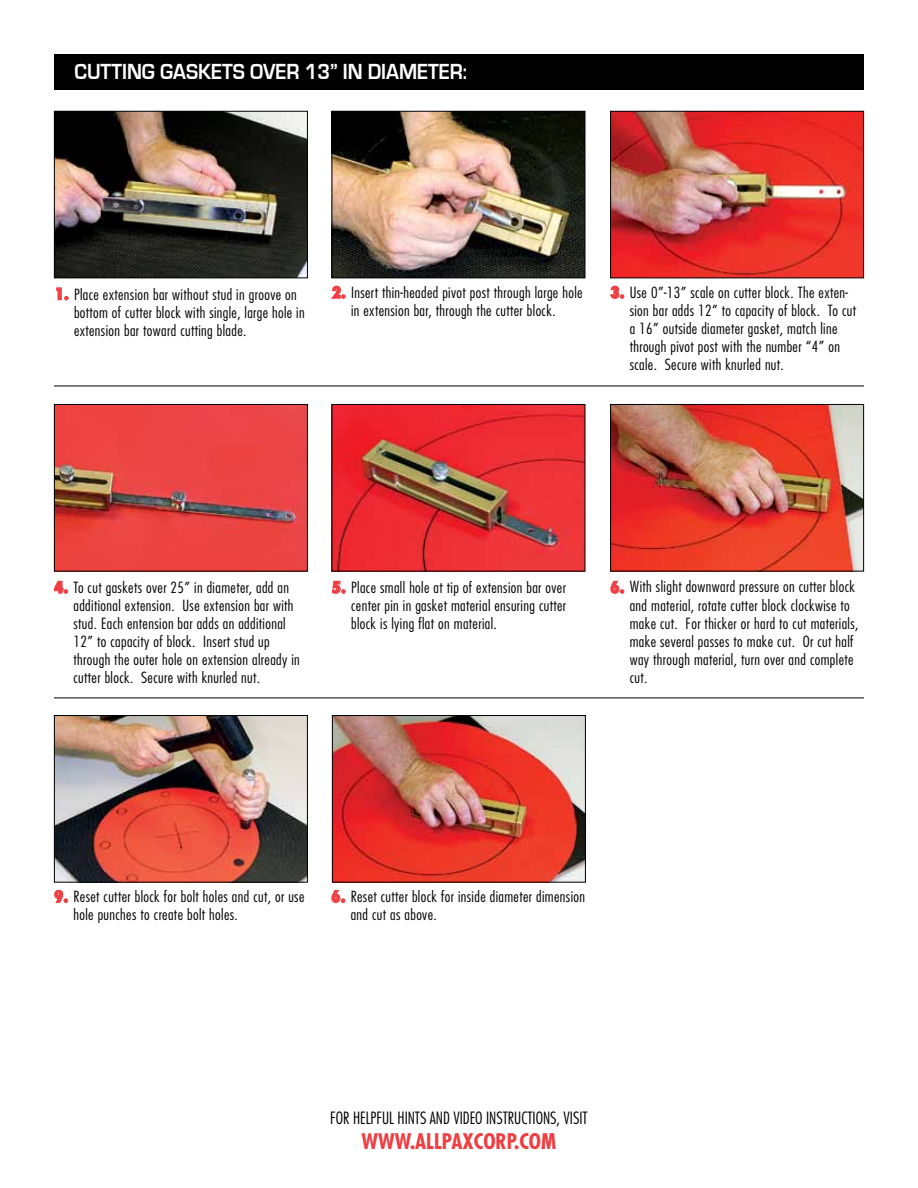
<style>
.page{position:relative;width:918px;height:1188px;background:#fff}
.page>*{position:absolute;margin:0;border:0;box-sizing:border-box;transform-origin:0 0}
.t1{font:700 22.5px "Eurostile";color:#fff;scale:.9 1}
.t2{font:700 condensed 21px "Futura";color:#ef3e42}
.t3{font:300 condensed 16.5px "Futura";color:#000}
.t4{font:300 condensed 15px/18px "Futura";letter-spacing:.025em;color:#000;scale:1.05 1}
.s1{font-weight:800;font-size:15.75px;color:#ef3e42}
</style>
<div class="page">
<div style="left:54px;top:54px;width:810px;height:35px;background:#000"></div>
<svg style="left:56px;top:287px;width:12px;height:13px"></svg>
<svg style="left:331px;top:285px;width:14px;height:14px"></svg>
<svg style="left:610px;top:285px;width:14px;height:14px"></svg>
<img style="left:56px;top:113px;width:250px;height:163px">
<div style="left:54px;top:111px;width:254px;height:167px;border:1px solid #000"></div>
<img style="left:334px;top:113px;width:249px;height:163px">
<div style="left:332px;top:111px;width:253px;height:167px;border:1px solid #000"></div>
<img style="left:612px;top:113px;width:250px;height:163px">
<div style="left:610px;top:111px;width:254px;height:167px;border:1px solid #000"></div>
<svg style="left:332px;top:581px;width:13px;height:13px"></svg>
<svg style="left:610px;top:581px;width:14px;height:13px"></svg>
<svg style="left:331px;top:890px;width:14px;height:13px"></svg>
<img style="left:334px;top:406px;width:249px;height:163px">
<div style="left:332px;top:404px;width:253px;height:167px;border:1px solid #000"></div>
<img style="left:612px;top:406px;width:250px;height:163px">
<div style="left:610px;top:404px;width:254px;height:167px;border:1px solid #000"></div>
<img style="left:334px;top:717px;width:250px;height:164px">
<div style="left:332px;top:715px;width:254px;height:168px;border:1px solid #000"></div>
<hr style="left:54px;top:386px;width:810px;height:1px;background:#000">
<svg style="left:54px;top:581px;width:14px;height:13px"></svg>
<img style="left:56px;top:406px;width:250px;height:163px">
<div style="left:54px;top:404px;width:254px;height:167px;border:1px solid #000"></div>
<img style="left:56px;top:717px;width:250px;height:164px">
<div style="left:54px;top:715px;width:254px;height:168px;border:1px solid #000"></div>
<svg style="left:54px;top:890px;width:14px;height:13px"></svg>
<hr style="left:54px;top:698px;width:810px;height:1px;background:#000">
<h1 class="t1" style="left:75px;top:59px;width:438px">CUTTING GASKETS OVER 13” IN DIAMETER:</h1>
<p class="t4" style="left:74px;top:285px;width:221px;text-indent:-20px"><span class="s1">1.</span> Place extension bar without stud in groove on bottom of cutter block with single, large hole in extension bar toward cutting blade.</p>
<p class="t4" style="left:332px;top:283px;width:241px;text-align:center"><span class="s1">2.</span> Insert thin-headed pivot post through large hole in extension bar, through the cutter block.</p>
<p class="t4" style="left:630px;top:283px;width:217px;text-indent:-20px"><span class="s1">3.</span> Use 0”-13” scale on cutter block. The exten&shy;sion bar adds 12” to capacity of block. To cut a 16” outside diameter gasket, match line through pivot post with the number “4” on scale. Secure with knurled nut.</p>
<p class="t4" style="left:74px;top:578px;width:217px;text-indent:-20px"><span class="s1">4.</span> To cut gaskets over 25” in diameter, add an additional extension. Use extension bar with stud. Each entension bar adds an additional 12” to capacity of block. Insert stud up through the outer hole on extension already in cutter block. Secure with knurled nut.</p>
<p class="t4" style="left:351px;top:578px;width:206px;text-align:justify;text-indent:-20px"><span class="s1">5.</span> Place small hole at tip of extension bar over center pin in gasket material ensuring cutter block is lying flat on material.</p>
<p class="t4" style="left:630px;top:576px;width:216px;line-height:19.5px;text-indent:-20px"><span class="s1">6.</span> With slight downward pressure on cutter block and material, rotate cutter block clockwise to</p>
<p class="t4" style="left:630px;top:614px;width:219px">make cut. For thicker or hard to cut materials, make several passes to make cut. Or cut half way through material, turn over and complete cut.</p>
<p class="t4" style="left:74px;top:888px;width:221px;text-indent:-20px"><span class="s1">9.</span> Reset cutter block for bolt holes and cut, or use hole punches to create bolt holes.</p>
<p class="t4" style="left:351px;top:888px;width:225px;text-indent:-20px"><span class="s1">6.</span> Reset cutter block for inside diameter dimension and cut as above.</p>
<p class="t3" style="left:330px;top:1107px;width:259px">FOR HELPFUL HINTS AND VIDEO INSTRUCTIONS, VISIT</p>
<h2 class="t2" style="left:362px;top:1128px;width:196px">WWW.ALLPAXCORP.COM</h2>
</div>
